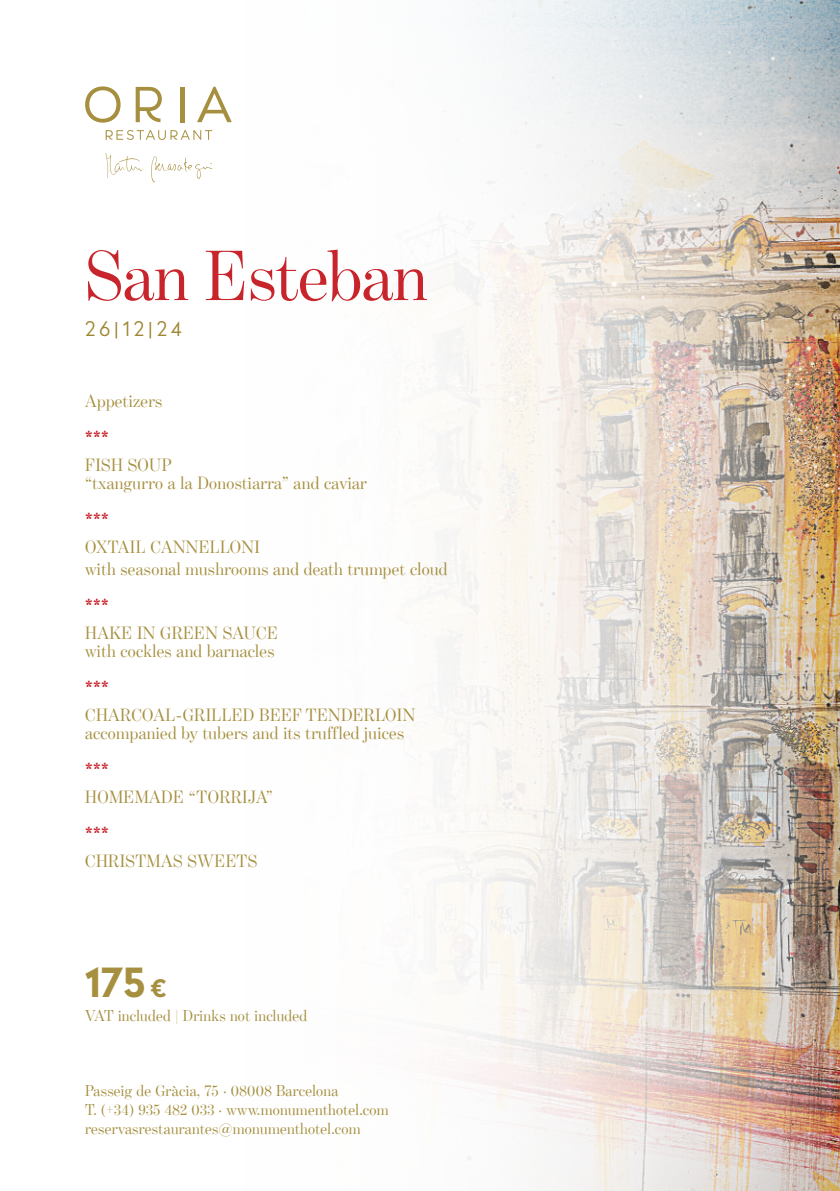
<style>
.page{position:relative;width:840px;height:1191px;background:#fff}
.page>*{position:absolute;margin:0;border:0;box-sizing:border-box;transform-origin:0 0}
.t1{font:72px "Benton Mod Disp";color:#c8242b}
.t2{font:700 40px "Radikal";color:#a68f3e}
.t3{font:300 20px "Radikal";color:#9d862f}
.t4{font:18px/18px "Benton Mod Disp";letter-spacing:.02em;color:#a68f3e}
.t5{font:700 18px "Benton Mod Disp";color:#c8242b}
.t6{font:16px/19.2px "Benton Mod Disp";letter-spacing:.02em;color:#a68f3e}
.s1{font-size:24px}
</style>
<div class="page">
<img style="left:105px;top:0;width:734px;height:1191px">
<svg style="left:85px;top:86px;width:35px;height:37px"></svg>
<svg style="left:197px;top:87px;width:34px;height:35px"></svg>
<hr style="left:180px;top:87px;width:4px;height:35px;background:#a68f3e">
<svg style="left:136px;top:87px;width:26px;height:35px"></svg>
<svg style="left:106px;top:130px;width:106px;height:10px"></svg>
<svg style="left:105px;top:153px;width:107px;height:29px"></svg>
<h1 class="t1" style="left:85px;top:236px;width:343px">San Esteban</h1>
<p class="t3" style="left:85px;top:315px;width:98px">26|12|24</p>
<p class="t4" style="left:85px;top:392px;width:79px">Appetizers</p>
<p class="t5" style="left:85px;top:427px;width:25px">***</p>
<p class="t4" style="left:85px;top:456px;width:283px">FISH SOUP<br>“txangurro a la Donostiarra” and caviar</p>
<p class="t5" style="left:85px;top:509px;width:25px">***</p>
<p class="t4" style="left:85px;top:536px;width:363px;line-height:21.6px">OXTAIL CANNELLONI<br>with seasonal mushrooms and death trumpet cloud</p>
<p class="t5" style="left:85px;top:595px;width:25px">***</p>
<p class="t4" style="left:85px;top:624px;width:194px">HAKE IN GREEN SAUCE with cockles and barnacles</p>
<p class="t5" style="left:85px;top:677px;width:25px">***</p>
<p class="t4" style="left:85px;top:706px;width:331px">CHARCOAL-GRILLED BEEF TENDERLOIN accompanied by tubers and its truffled juices</p>
<p class="t5" style="left:85px;top:759px;width:25px">***</p>
<p class="t4" style="left:85px;top:788px;width:189px">HOMEMADE “TORRIJA”</p>
<p class="t5" style="left:85px;top:823px;width:25px">***</p>
<p class="t4" style="left:85px;top:852px;width:173px">CHRISTMAS SWEETS</p>
<h2 class="t2" style="left:85px;top:953px;width:83px">175 <span class="s1">€</span></h2>
<p class="t6" style="left:85px;top:1005px;width:223px">VAT included | Drinks not included</p>
<p class="t6" style="left:85px;top:1080px;width:305px">Passeig de Gràcia, 75 · 08008 Barcelona<br>T. (+34) 935 482 033 · www.monumenthotel.com reservasrestaurantes@monumenthotel.com</p>
</div>
